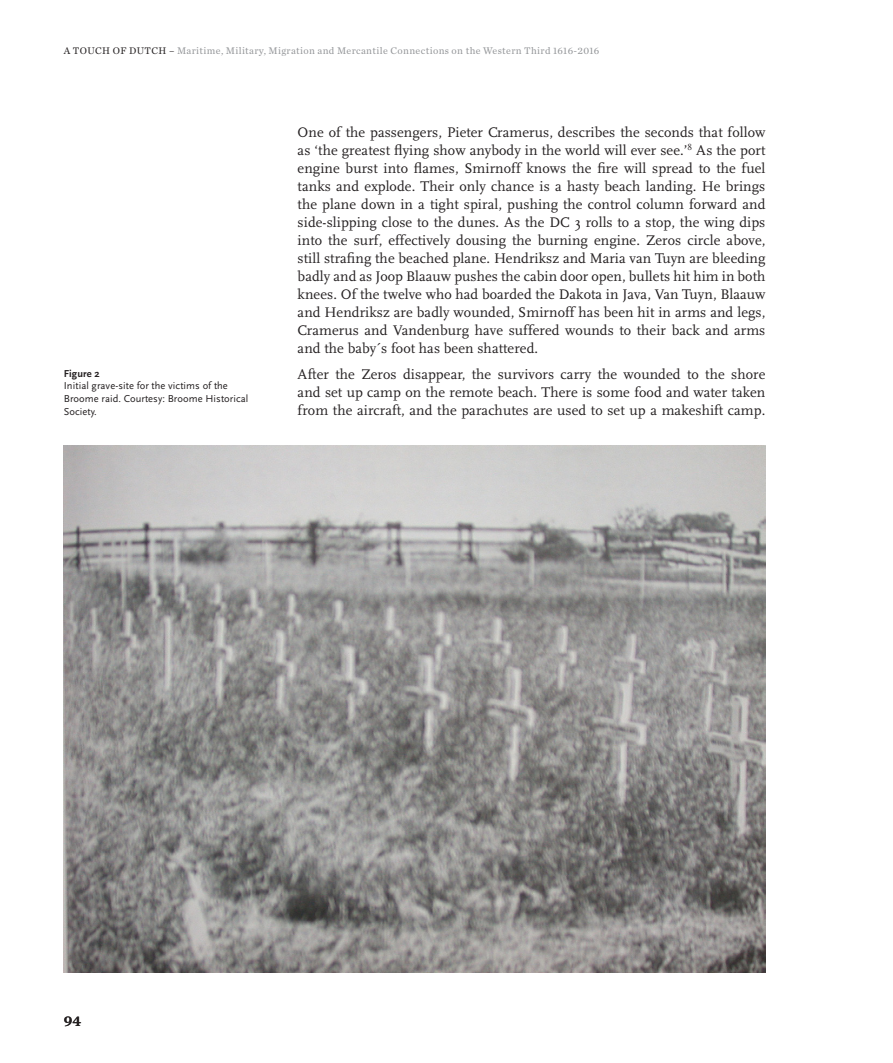
<style>
.page{position:relative;width:893px;height:1063px;background:#fff}
.page>*{position:absolute;margin:0;border:0;box-sizing:border-box;transform-origin:0 0}
.t1{font:15px "Chronicle Text G1 Semi";color:#231f20}
.t2{font:14.55px/18px "Scala";letter-spacing:.005em;color:#231f20;text-align:justify}
.t3{font:10.5px/12.8px "Scala Sans";letter-spacing:.005em;color:#231f20}
.t4{font:10.05px "Chronicle Text G1";letter-spacing:.035em;color:#939598}
.s1{color:#231f20}
.s2{font-weight:700}
</style>
<div class="page">
<img style="left:64px;top:446px;width:701px;height:526px">
<p class="t4" style="left:64px;top:43px;width:537px"><span class="s1">A TOUCH OF DUTCH –</span> Maritime, Military, Migration and Mercantile Connections on the Western Third 1616-2016</p>
<p class="t3" style="left:64px;top:367px;width:186px"><span class="s2">Figure 2<br></span>Initial grave-site for the victims of the<br>Broome raid. Courtesy: Broome Historical<br>Society.</p>
<p class="t2" style="left:298px;top:123px;width:469px">One of the passengers, Pieter Cramerus, describes the seconds that follow as ‘the greatest flying show anybody in the world will ever see.’<sup>8</sup> As the port engine burst into flames, Smirnoff knows the fire will spread to the fuel tanks and explode. Their only chance is a hasty beach landing. He brings the plane down in a tight spiral, pushing the control column forward and side-slipping close to the dunes. As the DC 3 rolls to a stop, the wing dips into the surf, effectively dousing the burning engine. Zeros circle above, still strafing the beached plane. Hendriksz and Maria van Tuyn are bleeding badly and as Joop Blaauw pushes the cabin door open, bullets hit him in both knees. Of the twelve who had boarded the Dakota in Java, Van Tuyn, Blaauw and Hendriksz are badly wounded, Smirnoff has been hit in arms and legs, Cramerus and Vandenburg have suffered wounds to their back and arms and the baby´s foot has been shattered.</p>
<p class="t2" style="left:298px;top:366px;width:469px">After the Zeros disappear, the survivors carry the wounded to the shore and set up camp on the remote beach. There is some food and water taken from the aircraft, and the parachutes are used to set up a makeshift camp.</p>
<p class="t1" style="left:64px;top:1009px;width:19px">94</p>
</div>
